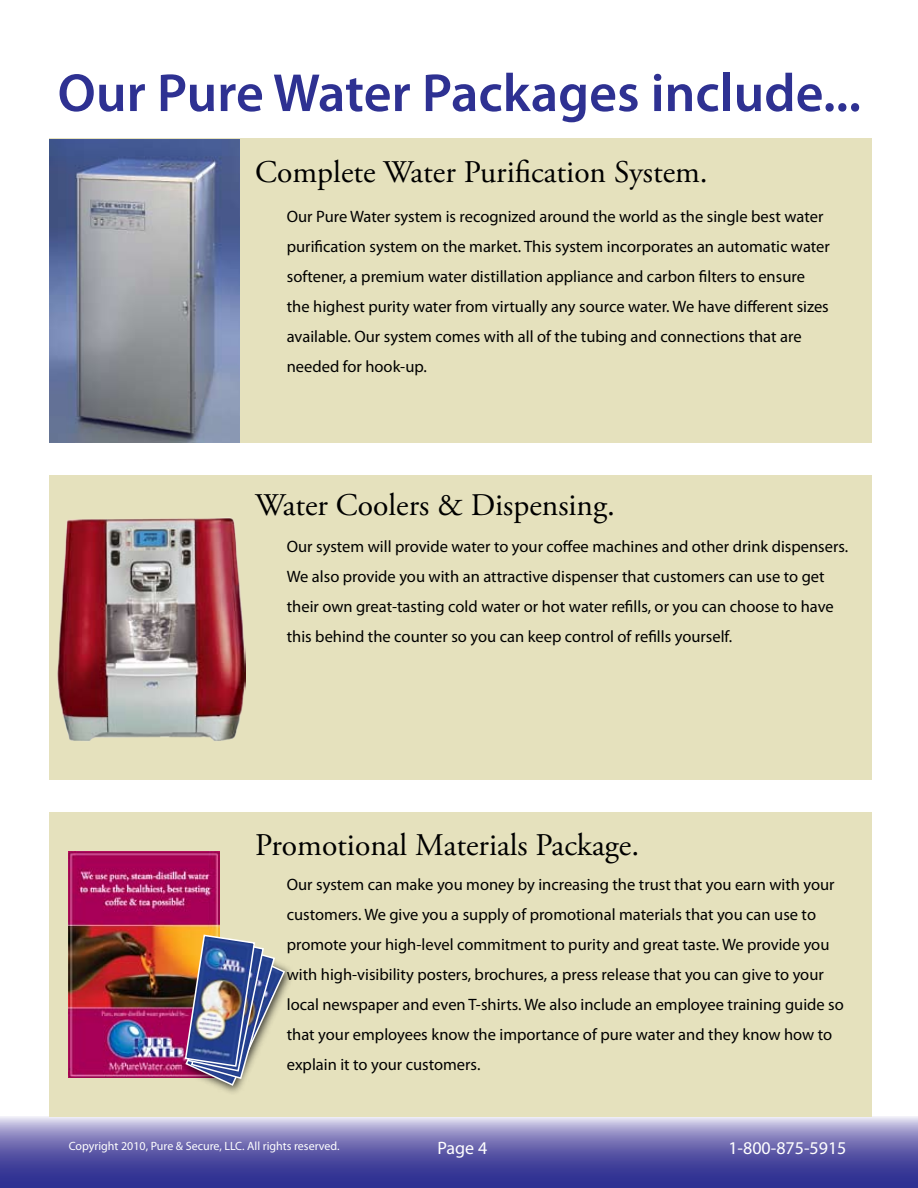
<style>
.page{position:relative;width:918px;height:1188px;background:#fff}
.page>*{position:absolute;margin:0;border:0;box-sizing:border-box;transform-origin:0 0}
.t1{font:600 54px "Myriad Pro";color:#2e3192}
.t2{font:31.5px "Adobe Garamond Pro";color:#000}
.t3{font:18px "Myriad Pro";color:#fff}
.t4{font:16.5px/30px "Myriad Pro";color:#000}
.t5{font:12px "Myriad Pro";color:#fff}
</style>
<div class="page">
<svg style="left:1px;top:1115px;width:916px;height:72px;background:#6d6bb0"></svg>
<div style="left:49px;top:475px;width:822px;height:304px;background:#e5e1bd"></div>
<div style="left:49px;top:812px;width:822px;height:304px;background:#e5e1bd"></div>
<div style="left:49px;top:138px;width:822px;height:305px;background:#e5e1bd"></div>
<img style="left:49px;top:139px;width:190px;height:304px">
<img style="left:57px;top:517px;width:188px;height:224px">
<img style="left:69px;top:852px;width:150px;height:225px">
<div style="left:179px;top:943px;width:117px;height:153px;background:#000;opacity:.75"></div>
<img style="left:184px;top:934px;width:102px;height:153px">
<h1 class="t1" style="left:58px;top:59px;width:805px">Our Pure Water Packages include...</h1>
<h2 class="t2" style="left:255px;top:153px;width:454px">Complete Water Purification System.</h2>
<p class="t4" style="left:287px;top:202px;width:545px">Our Pure Water system is recognized around the world as the single best water purification system on the market. This system incorporates an automatic water softener, a premium water distillation appliance and carbon filters to ensure the highest purity water from virtually any source water. We have different sizes available. Our system comes with all of the tubing and connections that are needed for hook-up.</p>
<h2 class="t2" style="left:255px;top:486px;width:361px">Water Coolers &amp; Dispensing.</h2>
<p class="t4" style="left:287px;top:532px;width:563px">Our system will provide water to your coffee machines and other drink dispensers.<br>We also provide you with an attractive dispenser that customers can use to get their own great-tasting cold water or hot water refills, or you can choose to have this behind the counter so you can keep control of refills yourself.</p>
<h2 class="t2" style="left:255px;top:826px;width:385px">Promotional Materials Package.</h2>
<p class="t4" style="left:287px;top:869px;width:559px">Our system can make you money by increasing the trust that you earn with your customers. We give you a supply of promotional materials that you can use to promote your high-level commitment to purity and great taste. We provide you with high-visibility posters, brochures, a press release that you can give to your local newspaper and even T-shirts. We also include an employee training guide so that your employees know the importance of pure water and they know how to explain it to your customers.</p>
<p class="t5" style="left:69px;top:1138px;width:273px">Copyright 2010, Pure &amp; Secure, LLC. All rights reserved.</p>
<p class="t3" style="left:437px;top:1137px;width:38px">Page</p>
<p class="t3" style="left:728px;top:1137px;width:120px">1-800-875-5915</p>
</div>
